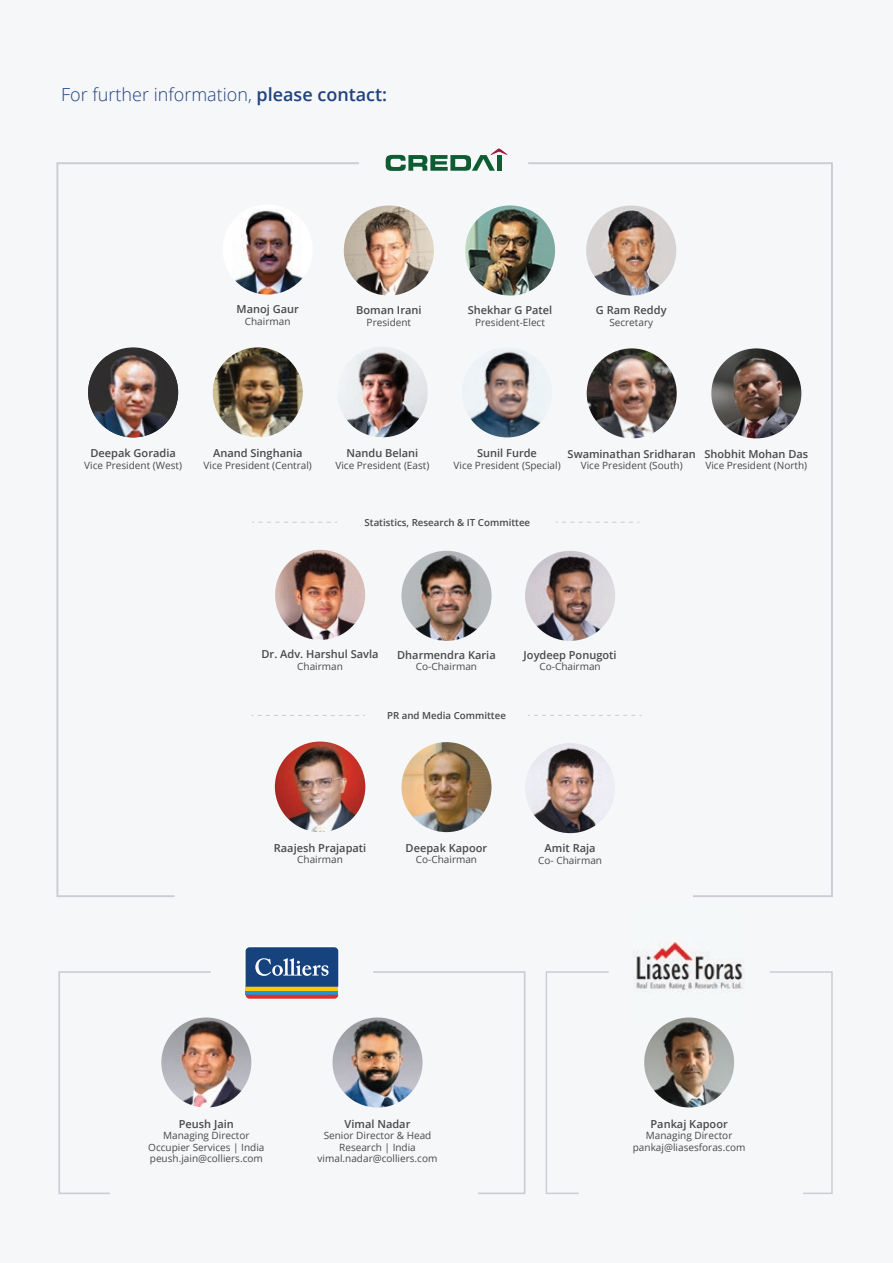
<style>
.page{position:relative;width:893px;height:1263px;background:#fff}
.page>*{position:absolute;margin:0;border:0;box-sizing:border-box;transform-origin:0 0}
.t1{font:300 18px "Open Sans";color:#204181}
.t2{font:600 10.95px "Open Sans";color:#49494c}
.t3{font:10.05px/11.6px "Open Sans";color:#49494c;text-align:center}
.t4{font:600 9.75px "Open Sans";color:#49494c}
.s1{font-weight:600}
</style>
<div class="page">
<svg style="left:386px;top:148px;width:122px;height:23px"></svg>
<hr style="left:497px;top:155px;width:4px;height:16px;background:#0f5b32">
<img style="left:465px;top:205px;width:90px;height:91px;border-radius:45px">
<img style="left:344px;top:205px;width:90px;height:91px;border-radius:45px">
<img style="left:337px;top:347px;width:91px;height:90px;border-radius:45px">
<img style="left:462px;top:347px;width:90px;height:90px;border-radius:45px">
<img style="left:401px;top:742px;width:90px;height:90px;border-radius:45px">
<svg style="left:56px;top:162px;width:305px;height:736px"></svg>
<svg style="left:526px;top:162px;width:307px;height:736px"></svg>
<svg style="left:556px;top:522px;width:83px;height:1px"></svg>
<svg style="left:252px;top:522px;width:85px;height:1px"></svg>
<img style="left:525px;top:551px;width:90px;height:90px;border-radius:45px">
<img style="left:401px;top:551px;width:91px;height:90px;border-radius:45px">
<img style="left:275px;top:550px;width:90px;height:90px;border-radius:45px">
<svg style="left:528px;top:715px;width:113px;height:1px"></svg>
<svg style="left:251px;top:715px;width:114px;height:1px"></svg>
<svg style="left:244px;top:946px;width:96px;height:54px"></svg>
<svg style="left:246px;top:991px;width:92px;height:4px"></svg>
<hr style="left:246px;top:987px;width:92px;height:4px;background:#fec80b">
<svg style="left:246px;top:995px;width:92px;height:4px"></svg>
<svg style="left:246px;top:947px;width:92px;height:40px;background:#32598b"></svg>
<img style="left:333px;top:1017px;width:90px;height:90px;border-radius:45px">
<img style="left:161px;top:1017px;width:90px;height:90px;border-radius:45px">
<svg style="left:371px;top:971px;width:155px;height:224px"></svg>
<svg style="left:58px;top:971px;width:154px;height:224px"></svg>
<div style="left:769px;top:971px;width:64px;height:224px;background:#f6f7f9"></div>
<div style="left:545px;top:971px;width:64px;height:224px;background:#f6f7f9"></div>
<img style="left:632px;top:940px;width:114px;height:55px">
<img style="left:644px;top:1017px;width:90px;height:90px;border-radius:45px">
<h1 class="t1" style="left:61px;top:82px;width:327px">For further information, <span class="s1">please contact:</span></h1>
<p class="t2" style="left:237px;top:302px;width:64px">Manoj Gaur</p>
<p class="t3" style="left:245px;top:315px;width:47px">Chairman</p>
<p class="t2" style="left:356px;top:303px;width:67px">Boman Irani</p>
<p class="t3" style="left:367px;top:316px;width:46px">President</p>
<p class="t2" style="left:468px;top:303px;width:86px">Shekhar G Patel</p>
<p class="t3" style="left:475px;top:316px;width:71px">President-Elect</p>
<p class="t2" style="left:596px;top:303px;width:72px">G Ram Reddy</p>
<p class="t3" style="left:609px;top:316px;width:45px">Secretary</p>
<p class="t2" style="left:90px;top:445px;width:87px">Deepak Goradia</p>
<p class="t3" style="left:84px;top:459px;width:99px">Vice President (West)</p>
<p class="t2" style="left:213px;top:445px;width:91px">Anand Singhania</p>
<p class="t3" style="left:204px;top:459px;width:110px">Vice President (Central)</p>
<p class="t2" style="left:346px;top:445px;width:73px">Nandu Belani</p>
<p class="t3" style="left:335px;top:459px;width:95px">Vice President (East)</p>
<p class="t2" style="left:477px;top:445px;width:61px">Sunil Furde</p>
<p class="t3" style="left:453px;top:459px;width:109px">Vice President (Special)</p>
<p class="t2" style="left:568px;top:446px;width:130px">Swaminathan Sridharan</p>
<p class="t3" style="left:581px;top:459px;width:103px">Vice President (South)</p>
<p class="t2" style="left:704px;top:446px;width:105px">Shobhit Mohan Das</p>
<p class="t3" style="left:705px;top:459px;width:103px">Vice President (North)</p>
<p class="t4" style="left:364px;top:516px;width:167px">Statistics, Research &amp; IT Committee</p>
<p class="t2" style="left:262px;top:647px;width:119px">Dr. Adv. Harshul Savla</p>
<p class="t3" style="left:297px;top:660px;width:47px">Chairman</p>
<p class="t2" style="left:397px;top:647px;width:100px">Dharmendra Karia</p>
<p class="t3" style="left:416px;top:661px;width:63px">Co-Chairman</p>
<p class="t4" style="left:387px;top:709px;width:120px">PR and Media Committee</p>
<p class="t2" style="left:524px;top:647px;width:94px">Joydeep Ponugoti</p>
<p class="t3" style="left:539px;top:661px;width:63px">Co-Chairman</p>
<p class="t2" style="left:274px;top:840px;width:94px">Raajesh Prajapati</p>
<p class="t3" style="left:297px;top:853px;width:47px">Chairman</p>
<p class="t2" style="left:406px;top:840px;width:83px">Deepak Kapoor</p>
<p class="t3" style="left:416px;top:853px;width:63px">Co-Chairman</p>
<p class="t2" style="left:545px;top:841px;width:52px">Amit Raja</p>
<p class="t3" style="left:538px;top:854px;width:65px">Co- Chairman</p>
<p class="t2" style="left:179px;top:1116px;width:57px">Peush Jain</p>
<p class="t3" style="left:148px;top:1130px;width:118px">Managing Director<br>Occupier Services | India peush.jain@colliers.com</p>
<p class="t2" style="left:345px;top:1116px;width:67px">Vimal Nadar</p>
<p class="t3" style="left:318px;top:1130px;width:121px">Senior Director &amp; Head<br>Research | India vimal.nadar@colliers.com</p>
<p class="t2" style="left:650px;top:1116px;width:79px">Pankaj Kapoor</p>
<p class="t3" style="left:633px;top:1130px;width:114px">Managing Director pankaj@liasesforas.com</p>
</div>
